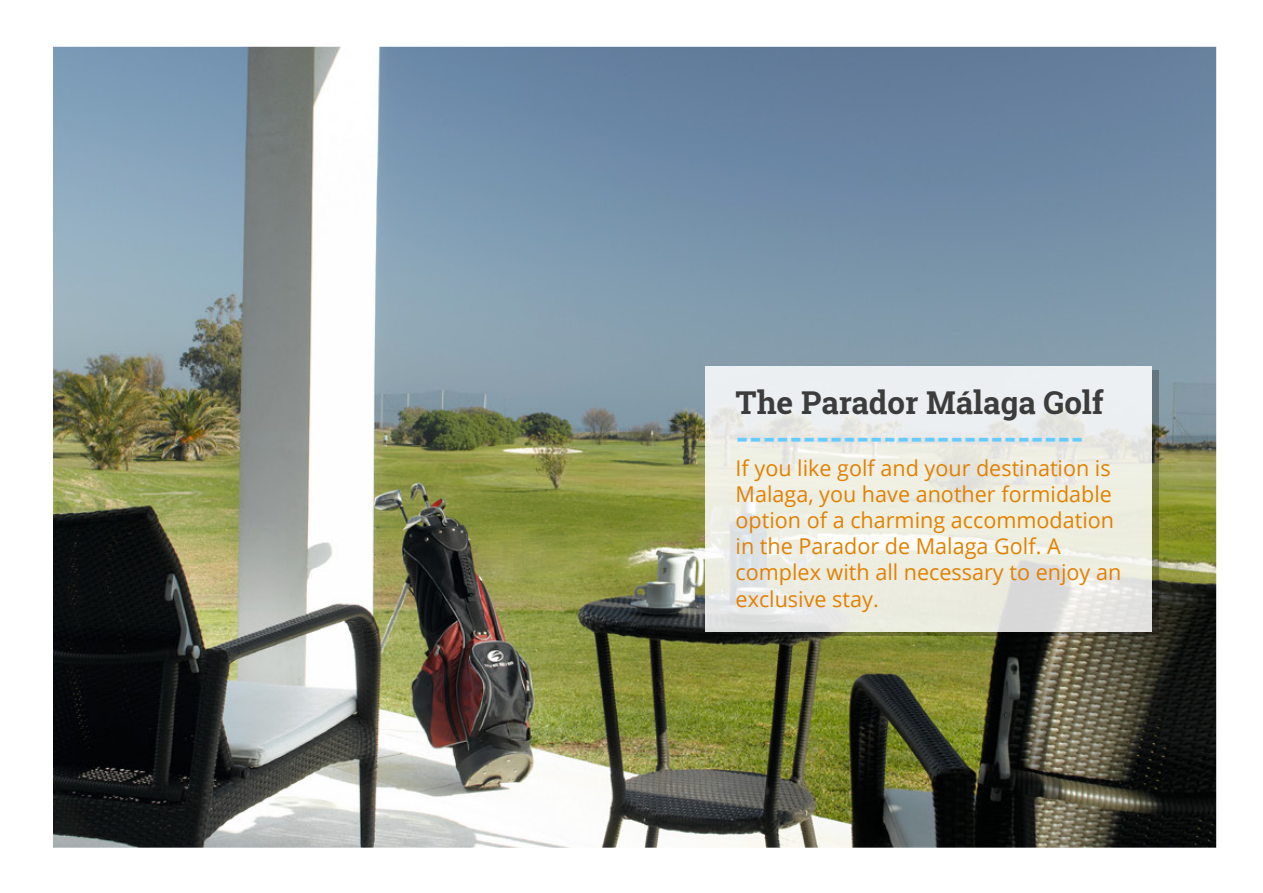
<style>
.page{position:relative;width:1263px;height:893px;background:#fff}
.page>*{position:absolute;margin:0;border:0;box-sizing:border-box;transform-origin:0 0}
.t1{font:700 33.6px "Roboto Slab";color:#6cf}
.t2{font:700 31.5px "Roboto Slab";color:#3c3c3c}
.t3{font:21.75px/26.1px "Open Sans";color:#e28100}
</style>
<div class="page">
<img style="left:53px;top:46px;width:1164px;height:802px">
<svg style="left:713px;top:370px;width:446px;height:266px;background:#595d41"></svg>
<svg style="left:706px;top:366px;width:446px;height:265px;background:#eaece5"></svg>
<h2 class="t2" style="left:736px;top:381px;width:369px">The Parador Málaga Golf</h2>
<h1 class="t1" style="left:736px;top:414px;width:350px">--------------------------</h1>
<p class="t3" style="left:736px;top:454px;width:387px">If you like golf and your destination is<br>Malaga, you have another formidable option of a charming accommodation in the Parador de Malaga Golf. A complex with all necessary to enjoy an exclusive stay.</p>
</div>
